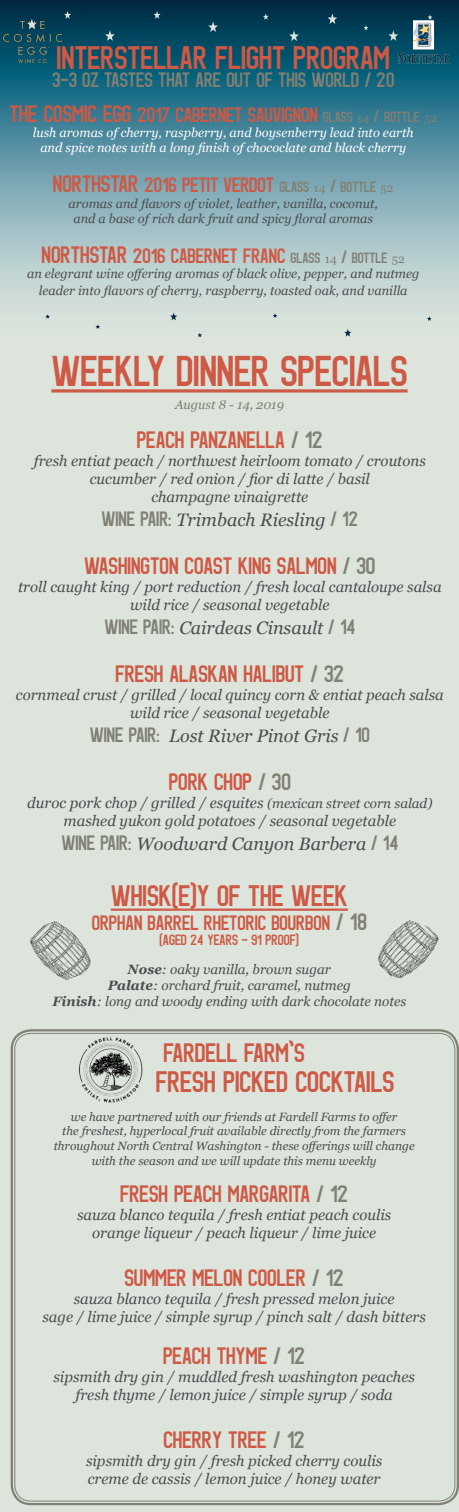
<style>
.page{position:relative;width:459px;height:1512px;background:#dce4dc}
.page>*{position:absolute;margin:0;border:0;box-sizing:border-box;transform-origin:0 0}
.Section_Title{font:43.5px "Geist";color:#ce5944}
.Menu_Item_Title{font:33px "Geist";color:#ce5944}
.Section_Title-2{font:30px "Geist";color:#ce5944}
.Section_Title-3{font:27px "Geist";color:#ce5944}
.Menu_Item_Caption{font:24px "Geist";color:#ce5944}
.Section_Title-4{font:24px "Geist";color:#ce5944}
.Menu_Item_Title-2{font:21px/34.5px "Geist";color:#808073;text-align:center}
.Menu_Item_Title-3{font:21px "Geist";color:#ce5944}
.Section_Title-5{font:21px "Geist";color:#ce5944}
.Menu_Item_Caption-2{font:italic 18px "Georgia";color:#4d4d4f}
.Menu_Item_Caption-3{font:italic 15px/18px "Georgia";color:#4d4d4f;text-align:center}
.Section_Title-6{font:italic 15px/18px "Georgia";color:#4d4d4f;text-align:center}
.Section_Title-7{font:15px "Geist";color:#ce5944}
.Section_Title-8{font:italic 13.5px/16.2px "Georgia";color:#4d4d4f;text-align:center}
.Menu_Item_Title-4{font:italic 12.75px/15.3px "Georgia";color:#4d4d4f;text-align:center}
.Menu_Item_Title-5{font:italic 12.75px/15.3px "Georgia";color:#fff;text-align:center}
.Menu_Item_Caption-4{font:italic 12.75px "Georgia";color:#808073}
.Section_Title-9{font:italic 12px/14.7px "Georgia";color:#4d4d4f;text-align:center}
.s1{font-size:24px;color:#ce5944}
.s2{color:#ce5944}
.s3{font-size:15px}
.s4{font-family:"Georgia";font-size:12px}
.s5{font-size:18px}
.s6{font-size:24px}
.s7{font-size:15px;color:#808073}
.s8{font-family:"Georgia";font-size:12px;color:#808073}
.s9{font-size:18px;color:#808073}
.s10{color:#808073}
.s11{font-family:"Geist";font-style:normal;font-size:21px;color:#808073}
.s12{font-size:13.5px}
.s13{font-size:24px;color:#808073}
.s14{font-weight:700}
</style>
<div class="page">
<div style="left:11px;top:1029px;width:448px;height:476px;border:2px solid #808073;border-radius:19px"></div>
<img style="left:79px;top:1037px;width:64px;height:66px">
<hr style="left:111px;top:909px;width:237px;height:2px;background:#ce5944">
<svg style="left:0;top:0;width:459px;height:338px;background:#6b99a6"></svg>
<img style="left:3px;top:21px;width:58px;height:42px">
<img style="left:395px;top:20px;width:57px;height:46px">
<svg style="left:27px;top:19px;width:10px;height:10px"></svg>
<svg style="left:64px;top:11px;width:7px;height:8px"></svg>
<svg style="left:105px;top:30px;width:10px;height:11px"></svg>
<svg style="left:154px;top:11px;width:7px;height:8px"></svg>
<svg style="left:208px;top:22px;width:10px;height:10px"></svg>
<svg style="left:263px;top:14px;width:6px;height:6px"></svg>
<svg style="left:289px;top:31px;width:10px;height:10px"></svg>
<svg style="left:328px;top:14px;width:9px;height:10px"></svg>
<svg style="left:364px;top:25px;width:4px;height:5px"></svg>
<svg style="left:389px;top:30px;width:9px;height:11px"></svg>
<svg style="left:428px;top:15px;width:4px;height:5px"></svg>
<svg style="left:170px;top:313px;width:7px;height:7px"></svg>
<svg style="left:197px;top:333px;width:5px;height:4px"></svg>
<svg style="left:344px;top:329px;width:7px;height:8px"></svg>
<svg style="left:273px;top:313px;width:4px;height:5px"></svg>
<svg style="left:95px;top:324px;width:5px;height:5px"></svg>
<svg style="left:45px;top:314px;width:5px;height:5px"></svg>
<svg style="left:427px;top:316px;width:5px;height:5px"></svg>
<img style="left:30px;top:921px;width:61px;height:59px">
<img style="left:378px;top:920px;width:61px;height:58px">
<svg style="left:51px;top:389px;width:357px;height:4px"></svg>
<p class="Menu_Item_Title" style="left:57px;top:41px;width:335px">INTERSTELLAR FLIGHT PROGRAM</p>
<p class="Menu_Item_Title-2" style="left:9px;top:62px;width:429px">3-3 OZ TASTES THAT ARE OUT OF THIS WORLD / 20<br><span class="s1">THE COSMIC EGG</span> <span class="s2">2017 CABERNET SAUVIGNON</span> <span class="s3">GLASS</span> <span class="s4">14</span> <span class="s5">/</span> <span class="s3">BOTTLE</span> <span class="s4">52</span></p>
<p class="Menu_Item_Title-5" style="left:33px;top:125px;width:383px">lush aromas of cherry, raspberry, and boysenberry lead into earth and spice notes with a long finish of chococlate and black cherry</p>
<p class="Menu_Item_Title-3" style="left:53px;top:175px;width:342px"><span class="s6">NORTHSTAR</span> 2016 PETIT VERDOT <span class="s7">GLASS</span> <span class="s8">14</span> <span class="s9">/</span> <span class="s7">BOTTLE</span> <span class="s8">52</span></p>
<p class="Menu_Item_Title-4" style="left:69px;top:196px;width:311px">aromas and flavors of violet, leather, vanilla, coconut, and a base of rich dark fruit and spicy floral aromas</p>
<p class="Menu_Item_Title-3" style="left:42px;top:245px;width:365px"><span class="s6">NORTHSTAR</span> 2016 CABERNET FRANC <span class="s7">GLASS</span> <span class="s8">14</span> <span class="s9">/</span> <span class="s7">BOTTLE</span> <span class="s8">52</span></p>
<p class="Menu_Item_Title-4" style="left:27px;top:266px;width:394px;line-height:16.2px">an elegrant wine offering aromas of black olive, pepper, and nutmeg leader into flavors of cherry, raspberry, toasted oak, and vanilla</p>
<p class="Section_Title" style="left:51px;top:350px;width:358px">WEEKLY DINNER SPECIALS</p>
<p class="Menu_Item_Caption-4" style="left:175px;top:397px;width:110px">August 8 - 14, 2019</p>
<p class="Menu_Item_Caption" style="left:137px;top:428px;width:188px">PEACH PANZANELLA <span class="s10">/ 12</span></p>
<p class="Menu_Item_Caption-3" style="left:34px;top:452px;width:394px">fresh entiat peach / northwest heirloom tomato / croutons cucumber / red onion / fior di latte / basil<br>champagne vinaigrette</p>
<p class="Menu_Item_Caption-2" style="left:102px;top:508px;width:258px"><span class="s11">WINE PAIR:</span> Trimbach Riesling <span class="s11">/ 12</span></p>
<p class="Menu_Item_Caption" style="left:84px;top:554px;width:293px">WASHINGTON COAST KING SALMON <span class="s10">/ 30</span></p>
<p class="Menu_Item_Caption-3" style="left:18px;top:578px;width:425px">troll caught king / port reduction / fresh local cantaloupe salsa wild rice / seasonal vegetable</p>
<p class="Menu_Item_Caption-2" style="left:104px;top:616px;width:252px"><span class="s11">WINE PAIR:</span> Cairdeas Cinsault <span class="s11">/ 14</span></p>
<p class="Menu_Item_Caption" style="left:115px;top:662px;width:230px">FRESH ALASKAN HALIBUT <span class="s10">/ 32</span></p>
<p class="Menu_Item_Caption-3" style="left:16px;top:686px;width:429px">cornmeal crust / grilled / local quincy corn &amp; entiat peach salsa</p>
<p class="Menu_Item_Caption-3" style="left:130px;top:704px;width:201px">wild rice / seasonal vegetable</p>
<p class="Menu_Item_Caption-2" style="left:90px;top:724px;width:282px"><span class="s11">WINE PAIR:</span> Lost River Pinot Gris <span class="s11">/ 10</span></p>
<p class="Menu_Item_Caption" style="left:169px;top:770px;width:124px">PORK CHOP <span class="s10">/ 30</span></p>
<p class="Menu_Item_Caption-3" style="left:27px;top:794px;width:407px">duroc pork chop / grilled / esquites <span class="s12">(mexican street corn salad) </span>mashed yukon gold potatoes / seasonal vegetable</p>
<p class="Menu_Item_Caption-2" style="left:61px;top:832px;width:338px"><span class="s11">WINE PAIR:</span> Woodward Canyon Barbera <span class="s11">/ 14</span></p>
<p class="Section_Title-2" style="left:111px;top:881px;width:239px">WHISK(E)Y OF THE WEEK</p>
<p class="Section_Title-5" style="left:92px;top:913px;width:277px">ORPHAN BARREL RHETORIC BOURBON <span class="s13">/ 18</span></p>
<p class="Section_Title-7" style="left:160px;top:933px;width:141px">(AGED 24 YEARS - 91 PROOF)</p>
<p class="Section_Title-8" style="left:52px;top:961px;width:355px"><span class="s14">Nose</span>: oaky vanilla, brown sugar<br><span class="s14">Palate</span>: orchard fruit, caramel, nutmeg<br><span class="s14">Finish</span>: long and woody ending with dark chocolate notes</p>
<p class="Section_Title-3" style="left:163px;top:1040px;width:143px">FARDELL FARM’S</p>
<p class="Section_Title-2" style="left:156px;top:1067px;width:240px">FRESH PICKED COCKTAILS</p>
<p class="Section_Title-9" style="left:54px;top:1109px;width:362px">we have partnered with our friends at Fardell Farms to offer<br>the freshest, hyperlocal fruit available directly from the farmers throughout North Central Washington - these offerings will change with the season and we will update this menu weekly</p>
<p class="Section_Title-4" style="left:120px;top:1182px;width:230px">FRESH PEACH MARGARITA <span class="s10">/ 12</span></p>
<p class="Section_Title-6" style="left:77px;top:1206px;width:316px">sauza blanco tequila / fresh entiat peach coulis orange liqueur / peach liqueur / lime juice</p>
<p class="Section_Title-4" style="left:124px;top:1266px;width:221px">SUMMER MELON COOLER <span class="s10">/ 12</span></p>
<p class="Section_Title-6" style="left:42px;top:1290px;width:385px">sauza blanco tequila / fresh pressed melon juice<br>sage / lime juice / simple syrup / pinch salt / dash bitters</p>
<p class="Section_Title-4" style="left:163px;top:1344px;width:144px">PEACH THYME <span class="s10">/ 12</span></p>
<p class="Section_Title-6" style="left:53px;top:1368px;width:363px">sipsmith dry gin / muddled fresh washington peaches fresh thyme / lemon juice / simple syrup / soda</p>
<p class="Section_Title-4" style="left:163px;top:1428px;width:143px">CHERRY TREE <span class="s10">/ 12</span></p>
<p class="Section_Title-6" style="left:86px;top:1452px;width:298px;text-align:left">sipsmith dry gin / fresh picked cherry coulis creme de cassis / lemon juice / honey water</p>
</div>
